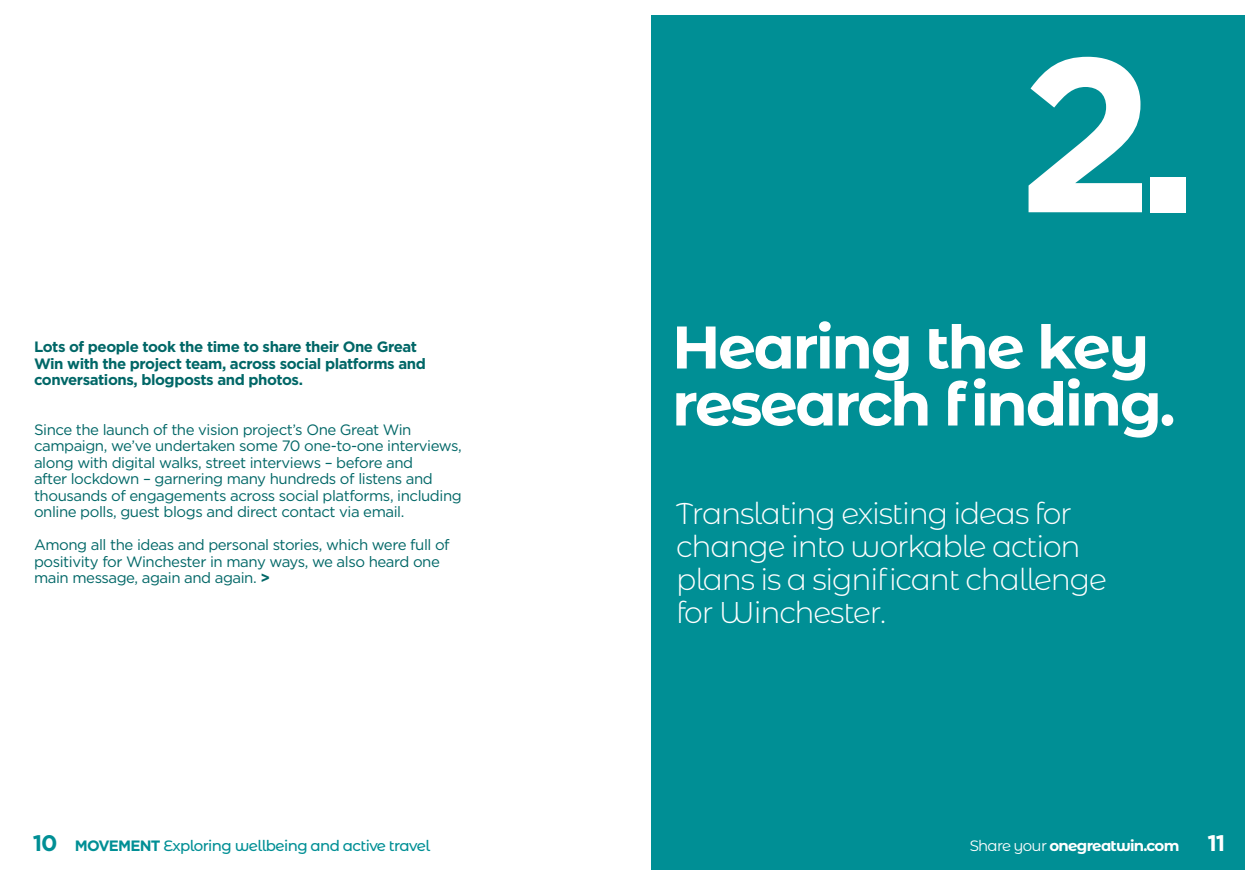
<style>
.page{position:relative;width:1259px;height:893px;background:#fff}
.page>*{position:absolute;margin:0;border:0;box-sizing:border-box;transform-origin:0 0}
.t1{font:700 219px "Gotham";color:#fff}
.t2{font:700 60px/57px "Montserrat Alternates";letter-spacing:-.04em;color:#fff}
.t3{font:300 30px/33px "Montserrat Alternates";letter-spacing:-.04em;color:#fff}
.t4{font:15px/16.5px "Gotham";letter-spacing:-.03em;color:#006767}
.t5{font:700 15px/16.5px "Gotham";letter-spacing:-.03em;color:#006767}
.t6{font:500 15px "Montserrat Alternates";letter-spacing:-.04em;color:#008f95}
.t7{font:700 15px "Montserrat Alternates";letter-spacing:-.05em;color:#fff}
.s1{font-weight:700}
.s2{font-family:"Gotham";font-weight:700;font-size:22.5px}
.s3{font-family:"Gotham";font-weight:700}
.s4{font-weight:400}
.s5{font-family:"Gotham";font-size:22.5px}
</style>
<div class="page">
<div style="left:651px;top:16px;width:593px;height:854px;background:#008f95"></div>
<p class="t5" style="left:34px;top:339px;width:393px">Lots of people took the time to share their One Great<br>Win with the project team, across social platforms and conversations, blogposts and photos.</p>
<p class="t4" style="left:34px;top:421px;width:429px">Since the launch of the vision project’s One Great Win campaign, we’ve undertaken some 70 one-to-one interviews, along with digital walks, street interviews – before and<br>after lockdown – garnering many hundreds of listens and thousands of engagements across social platforms, including online polls, guest blogs and direct contact via email.</p>
<p class="t4" style="left:34px;top:536px;width:417px">Among all the ideas and personal stories, which were full of positivity for Winchester in many ways, we also heard one main message, again and again. <span class="s1">&gt;</span></p>
<h1 class="t1" style="left:1017px;top:-10px;width:183px">2.</h1>
<h2 class="t2" style="left:672px;top:316px;width:505px">Hearing the key research finding.</h2>
<h3 class="t3" style="left:676px;top:495px;width:432px">Translating existing ideas for change into workable action plans is a significant challenge for Winchester.</h3>
<p class="t6" style="left:33px;top:836px;width:399px"><span class="s2">10</span> <span class="s3">MOVEMENT</span> Exploring wellbeing and active travel</p>
<p class="t7" style="left:969px;top:835px;width:257px"><span class="s4">Share your</span> onegreatwin.com <span class="s5">11</span></p>
</div>
